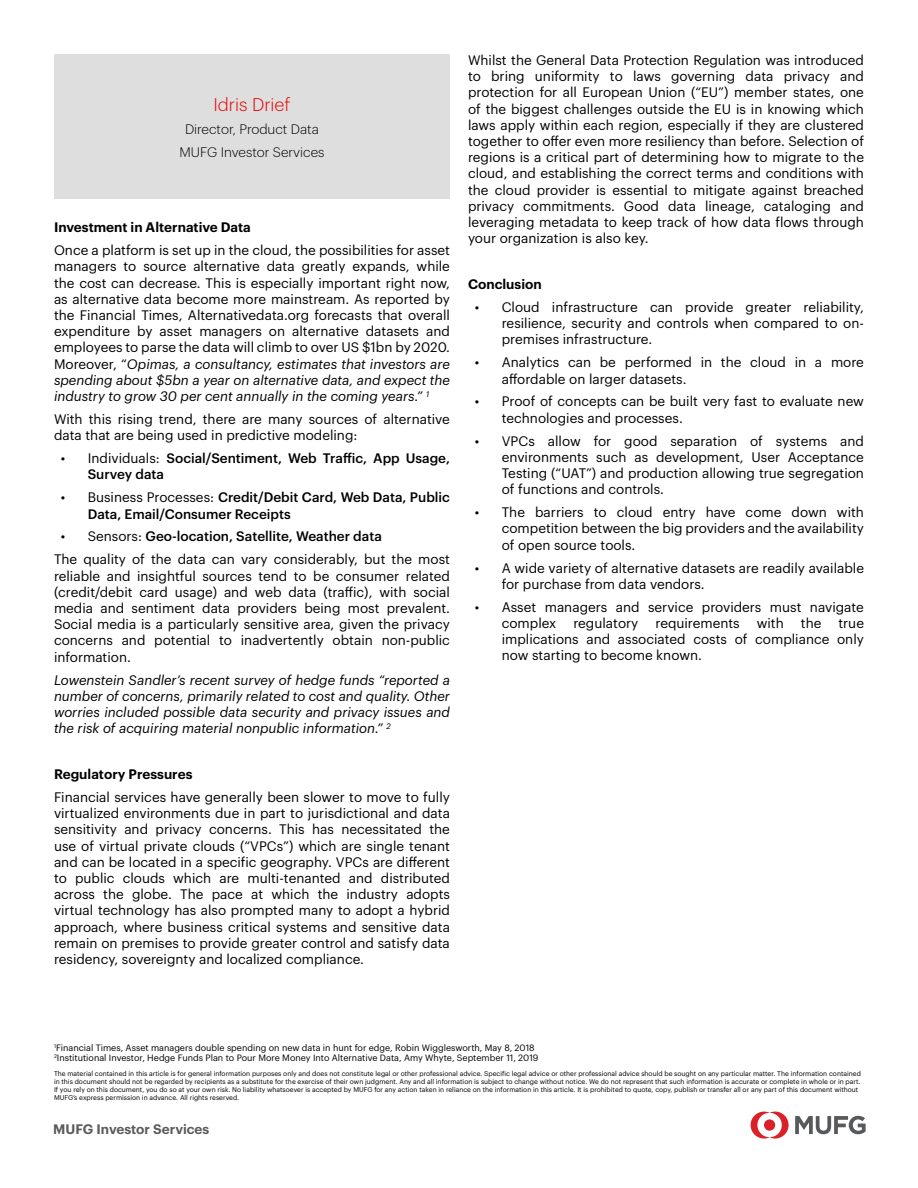
<style>
.page{position:relative;width:918px;height:1188px;background:#fff}
.page>*{position:absolute;margin:0;border:0;box-sizing:border-box;transform-origin:0 0}
.t1{font:300 18px "Graphik";color:#e60000}
.t2{font:13.5px/16.2px "Graphik";color:#000;text-align:justify}
.t3{font:italic 13.5px/16.2px "Graphik";color:#000;text-align:justify}
.t4{font:500 13.5px/16.2px "Graphik";color:#000}
.t5{font:600 13.5px "Graphik";color:#000}
.t6{font:300 13.5px/23px "Graphik";color:#000;text-align:center}
.t7{font:600 13.5px "Graphik";color:#5a5a5a}
.t8{font:9px/10.8px "Graphik";color:#000}
.t9{font:6.75px/8.1px "Graphik";color:#000}
.s1{font-style:italic}
.s2{font-weight:400}
.s3{font-weight:500}
</style>
<div class="page">
<svg style="left:795px;top:1116px;width:71px;height:18px"></svg>
<svg style="left:751px;top:1112px;width:38px;height:27px"></svg>
<div style="left:54px;top:54px;width:396px;height:145px;background:#dedede"></div>
<h1 class="t1" style="left:213px;top:91px;width:79px">Idris Drief</h1>
<p class="t6" style="left:179px;top:116px;width:147px">Director, Product Data<br>MUFG Investor Services</p>
<p class="t5" style="left:54px;top:217px;width:198px">Investment in Alternative Data</p>
<p class="t2" style="left:54px;top:241px;width:398px">Once a platform is set up in the cloud, the possibilities for asset managers to source alternative data greatly expands, while the cost can decrease. This is especially important right now, as alternative data become more mainstream. As reported by the Financial Times, Alternativedata.org forecasts that overall expenditure by asset managers on alternative datasets and employees to parse the data will climb to over US $1bn by 2020.<br>Moreover, “<span class="s1">Opimas, a consultancy, estimates that investors are spending about $5bn a year on alternative data, and expect the industry to grow 30 per cent annually in the coming years.”</span> <sup>1</sup></p>
<p class="t2" style="left:54px;top:410px;width:397px">With this rising trend, there are many sources of alternative data that are being used in predictive modeling:</p>
<p class="t4" style="left:88px;top:449px;width:364px;text-indent:-27px"><span class="s2">• Individuals:</span> Social/Sentiment, Web Traffic, App Usage,<br>Survey data</p>
<p class="t4" style="left:88px;top:488px;width:364px;text-indent:-27px"><span class="s2">• Business Processes:</span> Credit/Debit Card, Web Data, Public<br>Data, Email/Consumer Receipts</p>
<p class="t2" style="left:54px;top:524px;width:397px;line-height:23px;text-indent:7px">• Sensors: <span class="s3">Geo-location, Satellite, Weather data<br></span>The quality of the data can vary considerably, but the most</p>
<p class="t2" style="left:54px;top:567px;width:398px">reliable and insightful sources tend to be consumer related (credit/debit card usage) and web data (traffic), with social media and sentiment data providers being most prevalent.<br>Social media is a particularly sensitive area, given the privacy concerns and potential to inadvertently obtain non-public information.</p>
<p class="t3" style="left:54px;top:670px;width:398px">Lowenstein Sandler’s recent survey of hedge funds “reported a number of concerns, primarily related to cost and quality. Other worries included possible data security and privacy issues and the risk of acquiring material nonpublic information.” <sup>2</sup></p>
<p class="t5" style="left:54px;top:764px;width:140px">Regulatory Pressures</p>
<p class="t2" style="left:54px;top:788px;width:398px">Financial services have generally been slower to move to fully virtualized environments due in part to jurisdictional and data sensitivity and privacy concerns. This has necessitated the use of virtual private clouds (“VPCs”) which are single tenant and can be located in a specific geography. VPCs are different to public clouds which are multi-tenanted and distributed across the globe. The pace at which the industry adopts virtual technology has also prompted many to adopt a hybrid approach, where business critical systems and sensitive data remain on premises to provide greater control and satisfy data residency, sovereignty and localized compliance.</p>
<p class="t2" style="left:468px;top:51px;width:398px">Whilst the General Data Protection Regulation was introduced to bring uniformity to laws governing data privacy and protection for all European Union (“EU”) member states, one of the biggest challenges outside the EU is in knowing which laws apply within each region, especially if they are clustered together to offer even more resiliency than before. Selection of regions is a critical part of determining how to migrate to the cloud, and establishing the correct terms and conditions with the cloud provider is essential to mitigate against breached privacy commitments. Good data lineage, cataloging and leveraging metadata to keep track of how data flows through your organization is also key.</p>
<p class="t5" style="left:468px;top:274px;width:75px">Conclusion</p>
<p class="t2" style="left:502px;top:298px;width:364px;text-indent:-27px">• Cloud infrastructure can provide greater reliability, resilience, security and controls when compared to on&shy;premises infrastructure.</p>
<p class="t2" style="left:502px;top:353px;width:364px;text-indent:-27px">• Analytics can be performed in the cloud in a more affordable on larger datasets.</p>
<p class="t2" style="left:502px;top:392px;width:364px;text-indent:-27px">• Proof of concepts can be built very fast to evaluate new technologies and processes.</p>
<p class="t2" style="left:502px;top:432px;width:364px;text-indent:-27px">• VPCs allow for good separation of systems and environments such as development, User Acceptance Testing (“UAT”) and production allowing true segregation of functions and controls.</p>
<p class="t2" style="left:502px;top:503px;width:364px;text-indent:-27px">• The barriers to cloud entry have come down with competition between the big providers and the availability of open source tools.</p>
<p class="t2" style="left:502px;top:558px;width:364px;text-indent:-27px">• A wide variety of alternative datasets are readily available for purchase from data vendors.</p>
<p class="t2" style="left:502px;top:598px;width:364px;text-indent:-27px">• Asset managers and service providers must navigate complex</p>
<p class="t2" style="left:573px;top:614px;width:67px">regulatory</p>
<p class="t2" style="left:655px;top:614px;width:86px">requirements</p>
<p class="t2" style="left:757px;top:614px;width:29px">with</p>
<p class="t2" style="left:801px;top:614px;width:22px">the</p>
<p class="t2" style="left:502px;top:614px;width:364px;text-indent:337px">true implications and associated costs of compliance only now starting to become known.</p>
<p class="t8" style="left:54px;top:1041px;width:486px"><sup>1</sup>Financial Times, Asset managers double spending on new data in hunt for edge, Robin Wigglesworth, May 8, 2018<br><sup>2</sup>Institutional Investor, Hedge Funds Plan to Pour More Money Into Alternative Data, Amy Whyte, September 11, 2019</p>
<p class="t9" style="left:54px;top:1069px;width:808px">The material contained in this article is for general information purposes only and does not constitute legal or other professional advice. Specific legal advice or other professional advice should be sought on any particular matter. The information contained in this document should not be regarded by recipients as a substitute for the exercise of their own judgment. Any and all information is subject to change without notice. We do not represent that such information is accurate or complete in whole or in part.<br>If you rely on this document, you do so at your own risk. No liability whatsoever is accepted by MUFG for any action taken in reliance on the information in this article. It is prohibited to quote, copy, publish or transfer all or any part of this document without MUFG’s express permission in advance. All rights reserved.</p>
<p class="t7" style="left:53px;top:1119px;width:158px">MUFG Investor Services</p>
</div>
